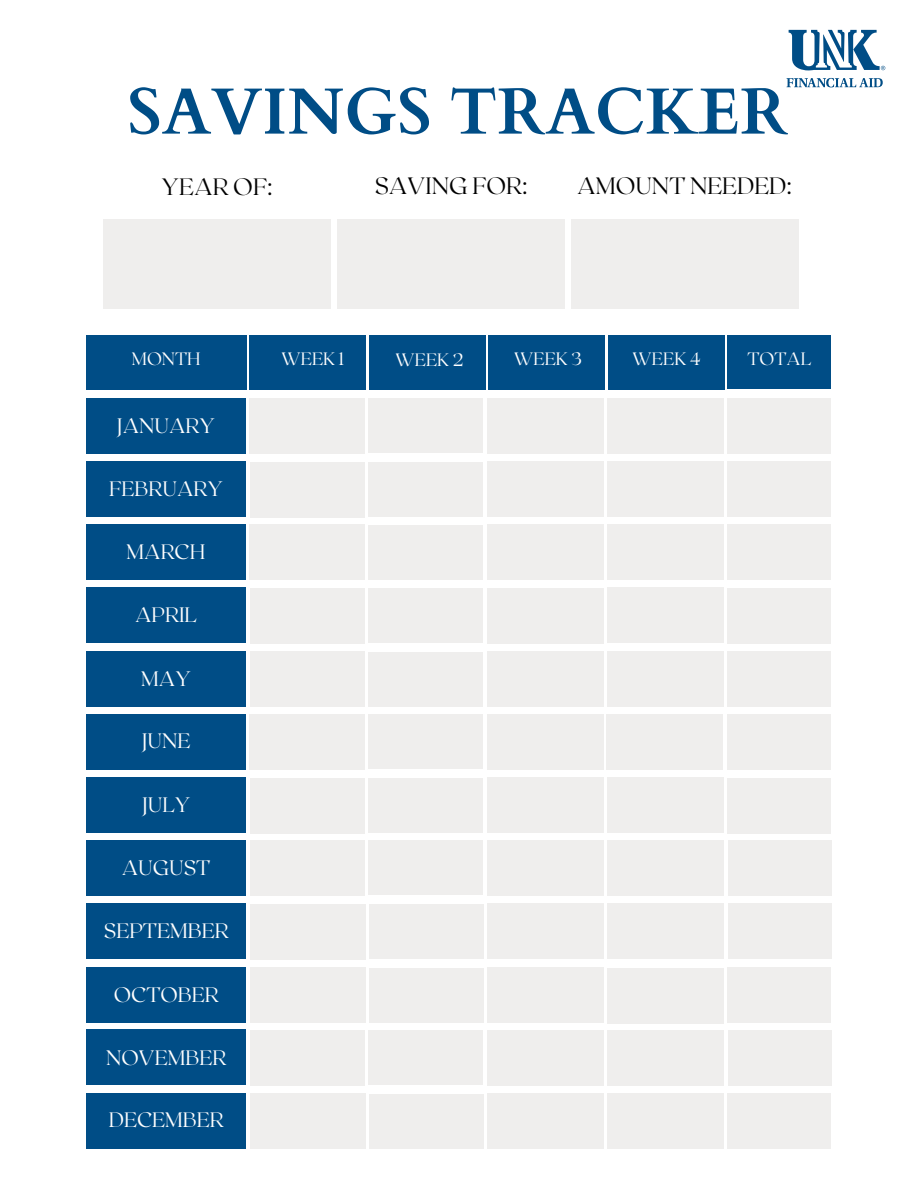
<style>
.page{position:relative;width:918px;height:1188px;background:#fff}
.page>*{position:absolute;margin:0;border:0;box-sizing:border-box;transform-origin:0 0}
.t1{font:700 65.4px "Cardo";color:#004d86}
.t2{font:100 23.7px "Roxborough CF";color:#000}
.t3{font:100 20.85px "Roxborough CF";color:#fff}
.t4{font:100 17.85px "Roxborough CF";color:#fff}
</style>
<div class="page">
<div style="left:86px;top:840px;width:160px;height:56px;background:#004d86"></div>
<div style="left:86px;top:1030px;width:160px;height:55px;background:#004d86"></div>
<div style="left:86px;top:967px;width:160px;height:56px;background:#004d86"></div>
<div style="left:86px;top:903px;width:160px;height:56px;background:#004d86"></div>
<div style="left:86px;top:398px;width:160px;height:56px;background:#004d86"></div>
<div style="left:86px;top:524px;width:160px;height:56px;background:#004d86"></div>
<div style="left:86px;top:714px;width:160px;height:55px;background:#004d86"></div>
<div style="left:86px;top:461px;width:160px;height:56px;background:#004d86"></div>
<div style="left:86px;top:651px;width:160px;height:56px;background:#004d86"></div>
<div style="left:86px;top:588px;width:160px;height:55px;background:#004d86"></div>
<div style="left:86px;top:777px;width:160px;height:56px;background:#004d86"></div>
<div style="left:86px;top:1093px;width:160px;height:56px;background:#004d86"></div>
<div style="left:728px;top:840px;width:104px;height:55px;background:#efeeed"></div>
<div style="left:727px;top:714px;width:104px;height:56px;background:#efeeed"></div>
<div style="left:728px;top:1031px;width:104px;height:55px;background:#efeeed"></div>
<div style="left:727px;top:968px;width:104px;height:55px;background:#efeeed"></div>
<div style="left:250px;top:840px;width:115px;height:56px;background:#efeeed"></div>
<div style="left:369px;top:841px;width:114px;height:54px;background:#efeeed"></div>
<div style="left:487px;top:840px;width:116px;height:56px;background:#efeeed"></div>
<div style="left:607px;top:841px;width:116px;height:55px;background:#efeeed"></div>
<div style="left:250px;top:714px;width:115px;height:55px;background:#efeeed"></div>
<div style="left:369px;top:715px;width:114px;height:54px;background:#efeeed"></div>
<div style="left:487px;top:714px;width:116px;height:55px;background:#efeeed"></div>
<div style="left:607px;top:714px;width:116px;height:56px;background:#efeeed"></div>
<div style="left:250px;top:1030px;width:115px;height:55px;background:#efeeed"></div>
<div style="left:369px;top:1030px;width:114px;height:55px;background:#efeeed"></div>
<div style="left:488px;top:1030px;width:116px;height:55px;background:#efeeed"></div>
<div style="left:607px;top:1030px;width:116px;height:56px;background:#efeeed"></div>
<div style="left:250px;top:968px;width:115px;height:55px;background:#efeeed"></div>
<div style="left:369px;top:968px;width:114px;height:54px;background:#efeeed"></div>
<div style="left:488px;top:967px;width:116px;height:56px;background:#efeeed"></div>
<div style="left:607px;top:968px;width:116px;height:55px;background:#efeeed"></div>
<div style="left:250px;top:398px;width:115px;height:56px;background:#efeeed"></div>
<div style="left:369px;top:399px;width:114px;height:54px;background:#efeeed"></div>
<div style="left:487px;top:398px;width:116px;height:56px;background:#efeeed"></div>
<div style="left:607px;top:398px;width:116px;height:55px;background:#efeeed"></div>
<div style="left:727px;top:398px;width:104px;height:56px;background:#efeeed"></div>
<div style="left:250px;top:525px;width:115px;height:55px;background:#efeeed"></div>
<div style="left:369px;top:525px;width:114px;height:54px;background:#efeeed"></div>
<div style="left:487px;top:524px;width:116px;height:56px;background:#efeeed"></div>
<div style="left:607px;top:524px;width:116px;height:55px;background:#efeeed"></div>
<div style="left:727px;top:524px;width:104px;height:56px;background:#efeeed"></div>
<div style="left:250px;top:462px;width:115px;height:55px;background:#efeeed"></div>
<div style="left:369px;top:462px;width:114px;height:55px;background:#efeeed"></div>
<div style="left:487px;top:462px;width:116px;height:55px;background:#efeeed"></div>
<div style="left:607px;top:461px;width:116px;height:56px;background:#efeeed"></div>
<div style="left:727px;top:462px;width:104px;height:55px;background:#efeeed"></div>
<div style="left:250px;top:652px;width:115px;height:55px;background:#efeeed"></div>
<div style="left:369px;top:652px;width:114px;height:54px;background:#efeeed"></div>
<div style="left:487px;top:651px;width:116px;height:56px;background:#efeeed"></div>
<div style="left:607px;top:651px;width:116px;height:56px;background:#efeeed"></div>
<div style="left:727px;top:651px;width:104px;height:56px;background:#efeeed"></div>
<div style="left:250px;top:588px;width:115px;height:55px;background:#efeeed"></div>
<div style="left:369px;top:588px;width:114px;height:55px;background:#efeeed"></div>
<div style="left:487px;top:588px;width:116px;height:55px;background:#efeeed"></div>
<div style="left:607px;top:588px;width:116px;height:55px;background:#efeeed"></div>
<div style="left:727px;top:588px;width:104px;height:55px;background:#efeeed"></div>
<div style="left:250px;top:904px;width:115px;height:55px;background:#efeeed"></div>
<div style="left:369px;top:904px;width:114px;height:55px;background:#efeeed"></div>
<div style="left:488px;top:904px;width:116px;height:55px;background:#efeeed"></div>
<div style="left:607px;top:904px;width:116px;height:55px;background:#efeeed"></div>
<div style="left:250px;top:778px;width:115px;height:55px;background:#efeeed"></div>
<div style="left:369px;top:778px;width:114px;height:55px;background:#efeeed"></div>
<div style="left:487px;top:778px;width:116px;height:55px;background:#efeeed"></div>
<div style="left:607px;top:778px;width:116px;height:55px;background:#efeeed"></div>
<div style="left:250px;top:1094px;width:115px;height:55px;background:#efeeed"></div>
<div style="left:369px;top:1094px;width:114px;height:54px;background:#efeeed"></div>
<div style="left:488px;top:1093px;width:116px;height:56px;background:#efeeed"></div>
<div style="left:607px;top:1093px;width:116px;height:56px;background:#efeeed"></div>
<div style="left:728px;top:904px;width:104px;height:55px;background:#efeeed"></div>
<div style="left:727px;top:778px;width:104px;height:56px;background:#efeeed"></div>
<div style="left:727px;top:1093px;width:104px;height:56px;background:#efeeed"></div>
<div style="left:86px;top:335px;width:160px;height:54px;background:#004d86"></div>
<div style="left:250px;top:335px;width:116px;height:54px;background:#004d86"></div>
<div style="left:369px;top:335px;width:116px;height:54px;background:#004d86"></div>
<div style="left:489px;top:335px;width:116px;height:54px;background:#004d86"></div>
<div style="left:608px;top:335px;width:116px;height:54px;background:#004d86"></div>
<div style="left:727px;top:335px;width:104px;height:54px;background:#004d86"></div>
<div style="left:571px;top:219px;width:227px;height:90px;background:#efeeed"></div>
<div style="left:337px;top:219px;width:228px;height:90px;background:#efeeed"></div>
<div style="left:103px;top:219px;width:228px;height:90px;background:#efeeed"></div>
<svg style="left:787px;top:78px;width:96px;height:9px"></svg>
<svg style="left:789px;top:30px;width:96px;height:40px"></svg>
<p class="t1" style="left:127px;top:69px;width:663px">SAVINGS TRACKER</p>
<p class="t2" style="left:162px;top:171px;width:113px">YEAR OF:</p>
<p class="t2" style="left:375px;top:171px;width:154px">SAVING FOR:</p>
<p class="t2" style="left:577px;top:171px;width:216px">AMOUNT NEEDED:</p>
<p class="t4" style="left:132px;top:347px;width:70px">MONTH</p>
<p class="t4" style="left:282px;top:347px;width:64px">WEEK 1</p>
<p class="t4" style="left:396px;top:348px;width:70px">WEEK 2</p>
<p class="t4" style="left:514px;top:347px;width:69px">WEEK 3</p>
<p class="t4" style="left:633px;top:347px;width:70px">WEEK 4</p>
<p class="t4" style="left:747px;top:347px;width:66px">TOTAL</p>
<p class="t3" style="left:117px;top:412px;width:100px">JANUARY</p>
<p class="t3" style="left:109px;top:475px;width:116px">FEBRUARY</p>
<p class="t3" style="left:126px;top:538px;width:80px">MARCH</p>
<p class="t3" style="left:135px;top:601px;width:63px">APRIL</p>
<p class="t3" style="left:141px;top:665px;width:51px">MAY</p>
<p class="t3" style="left:141px;top:728px;width:51px">JUNE</p>
<p class="t3" style="left:142px;top:791px;width:50px">JULY</p>
<p class="t3" style="left:122px;top:854px;width:90px">AUGUST</p>
<p class="t3" style="left:104px;top:917px;width:126px">SEPTEMBER</p>
<p class="t3" style="left:114px;top:981px;width:106px">OCTOBER</p>
<p class="t3" style="left:106px;top:1044px;width:122px">NOVEMBER</p>
<p class="t3" style="left:109px;top:1106px;width:117px">DECEMBER</p>
</div>
